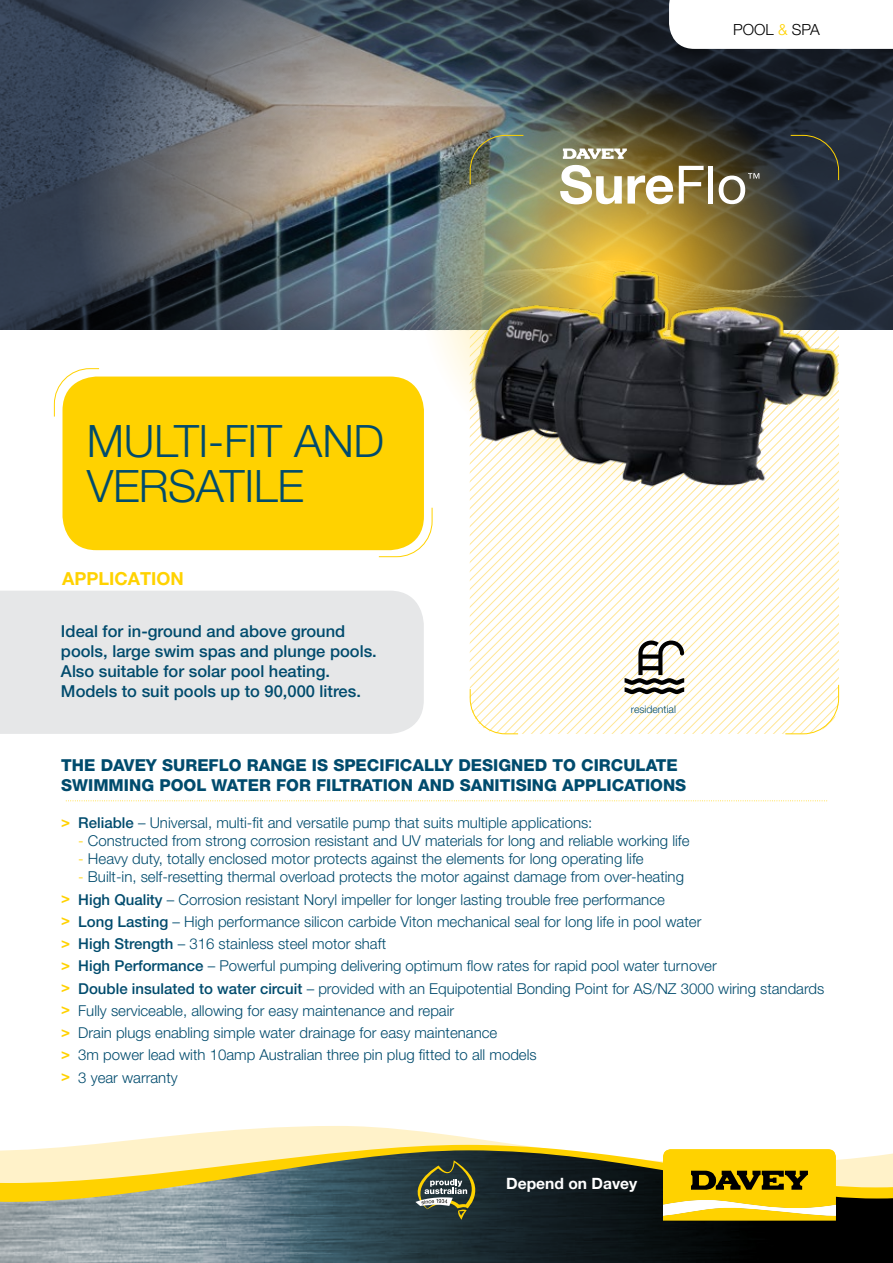
<style>
.page{position:relative;width:893px;height:1263px;background:#fff}
.page>*{position:absolute;margin:0;border:0;box-sizing:border-box;transform-origin:0 0}
.t1{font:300 44.7px/45px "Helvetica Neue LT Pro";letter-spacing:-.01em;color:#004b6d}
.t2{font:700 18px "Helvetica Neue LT Pro";color:#ffd200}
.t3{font:500 16.5px/19.8px "Helvetica Neue LT Pro";color:#004b6d}
.t4{font:800 16.5px/19.8px "Helvetica Neue LT Pro";color:#004b6d}
.t5{font:700 15.6px "Helvetica Neue LT Pro";color:#fff}
.t6{font:300 15.3px "Helvetica Neue LT Pro";color:#000}
.t7{font:300 15px/22.2px "Helvetica Neue LT Pro";color:#004b6d}
.t8{font:300 10.5px "Helvetica Neue LT Pro";color:#004b6d}
.s1{color:#ffd200}
.s2{font-weight:700;color:#ffd200}
.s3{font-weight:500}
</style>
<div class="page">
<svg style="left:54px;top:368px;width:379px;height:189px;background:#ffd721"></svg>
<svg style="left:0;top:1202px;width:893px;height:61px;background:#414e54"></svg>
<svg style="left:0;top:0;width:167px;height:330px;background:#394353"></svg>
<img style="left:167px;top:0;width:726px;height:330px">
<svg style="left:0;top:1126px;width:893px;height:76px"></svg>
<svg style="left:663px;top:1149px;width:173px;height:72px;background:#e1be1a"></svg>
<svg style="left:415px;top:1160px;width:60px;height:60px;background:#535d4b"></svg>
<div style="left:0;top:591px;width:424px;height:143px;background:#e6e7e8"></div>
<svg style="left:400px;top:62px;width:437px;height:439px;background:#5f6868"></svg>
<svg style="left:469px;top:135px;width:370px;height:599px"></svg>
<svg style="left:669px;top:0;width:224px;height:49px"></svg>
<svg style="left:625px;top:640px;width:59px;height:54px"></svg>
<svg style="left:66px;top:800px;width:762px;height:1px"></svg>
<img style="left:462px;top:263px;width:380px;height:233px">
<svg style="left:560px;top:165px;width:113px;height:39px"></svg>
<svg style="left:679px;top:166px;width:25px;height:38px"></svg>
<hr style="left:709px;top:166px;width:4px;height:38px;background:#fff">
<svg style="left:719px;top:173px;width:40px;height:31px"></svg>
<svg style="left:563px;top:149px;width:64px;height:10px"></svg>
<h1 class="t1" style="left:87px;top:418px;width:299px">MULTI-FIT AND<br>VERSATILE</h1>
<p class="t2" style="left:62px;top:567px;width:123px">APPLICATION</p>
<p class="t3" style="left:61px;top:621px;width:317px">Ideal for in-ground and above ground pools, large swim spas and plunge pools.<br>Also suitable for solar pool heating.<br>Models to suit pools up to 90,000 litres.</p>
<p class="t6" style="left:733px;top:21px;width:88px">POOL <span class="s1">&amp;</span> SPA</p>
<p class="t8" style="left:631px;top:703px;width:47px">residential</p>
<p class="t4" style="left:61px;top:755px;width:627px">THE DAVEY SUREFLO RANGE IS SPECIFICALLY DESIGNED TO CIRCULATE<br>SWIMMING POOL WATER FOR FILTRATION AND SANITISING APPLICATIONS</p>
<p class="t7" style="left:61px;top:811px;width:533px"><span class="s2">&gt;</span> <span class="s3">Reliable</span> – Universal, multi-fit and versatile pump that suits multiple applications:</p>
<p class="t7" style="left:78px;top:829px;width:613px"><span class="s1">-</span> Constructed from strong corrosion resistant and UV materials for long and reliable working life</p>
<p class="t7" style="left:78px;top:847px;width:567px"><span class="s1">-</span> Heavy duty, totally enclosed motor protects against the elements for long operating life</p>
<p class="t7" style="left:61px;top:865px;width:765px;text-indent:17px"><span class="s1">-</span> Built-in, self-resetting thermal overload protects the motor against damage from over-heating<br><span class="s2">&gt;</span> <span class="s3">High Quality</span> – Corrosion resistant Noryl impeller for longer lasting trouble free performance<br><span class="s2">&gt;</span> <span class="s3">Long Lasting</span> – High performance silicon carbide Viton mechanical seal for long life in pool water<br><span class="s2">&gt;</span> <span class="s3">High Strength</span> – 316 stainless steel motor shaft<br><span class="s2">&gt;</span> <span class="s3">High Performance</span> – Powerful pumping delivering optimum flow rates for rapid pool water turnover<br><span class="s2">&gt;</span> <span class="s3">Double insulated to water circuit</span> – provided with an Equipotential Bonding Point for AS/NZ 3000 wiring standards <span class="s2">&gt;</span> Fully serviceable, allowing for easy maintenance and repair<br><span class="s2">&gt;</span> Drain plugs enabling simple water drainage for easy maintenance<br><span class="s2">&gt;</span> 3m power lead with 10amp Australian three pin plug fitted to all models<br><span class="s2">&gt;</span> 3 year warranty</p>
<p class="t5" style="left:506px;top:1174px;width:133px">Depend on Davey</p>
</div>
